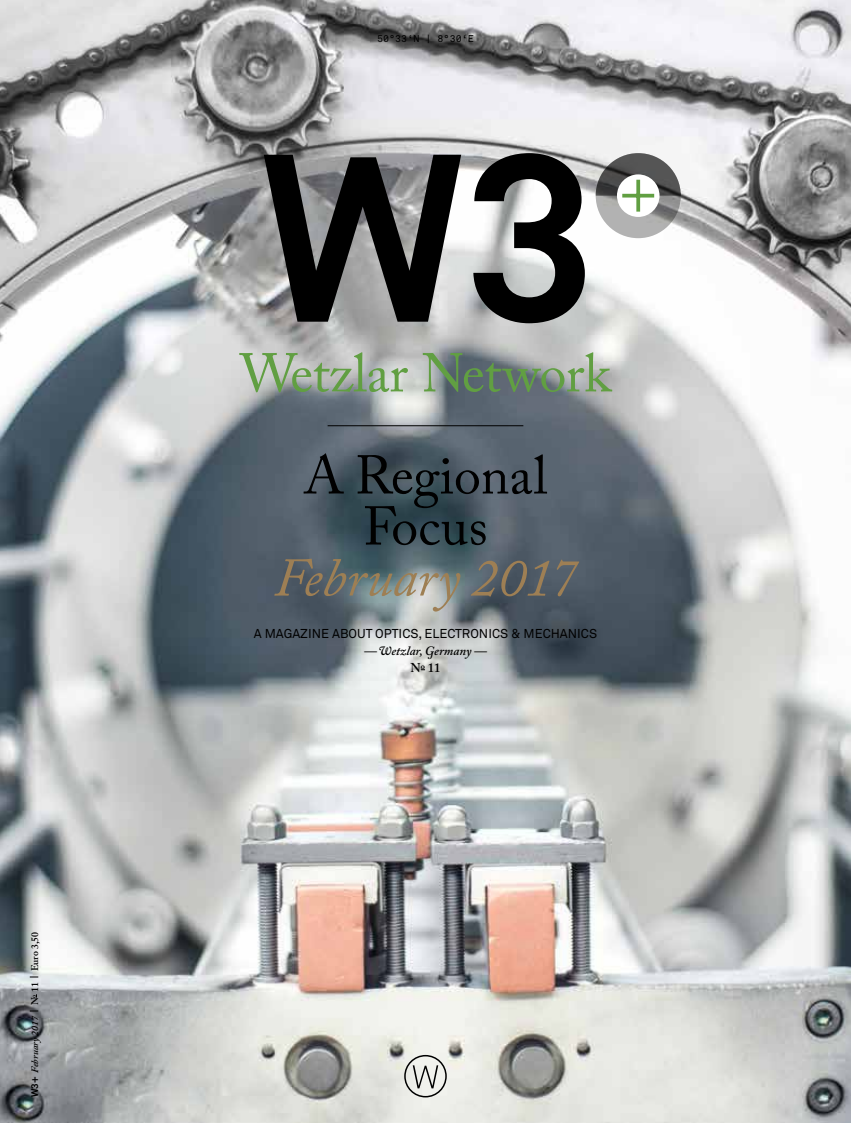
<style>
.page{position:relative;width:851px;height:1123px;background:#fff}
.page>*{position:absolute;margin:0;border:0;box-sizing:border-box;transform-origin:0 0}
.t1{font:54px "Adobe Caslon Pro";letter-spacing:-.01em;color:#619f42}
.t2{font:54px/51px "Adobe Caslon Pro";color:#000;text-align:center}
.t3{font:italic 54px "Adobe Caslon Pro";color:#9e7f54}
.t4{font:12.75px "Akkurat Std";color:#000}
.t5{font:italic 600 12.75px/17px "Adobe Caslon Pro";color:#000;text-align:center}
.t6{font:italic 600 9.75px "Adobe Caslon Pro";color:#000}
.t7{font:9.75px "Akkurat Std Mono";color:#000}
.s1{font-family:"Akkurat Std";font-weight:700;font-style:normal}
.s2{font-style:normal}
</style>
<div class="page">
<img style="left:0;top:0;width:850px;height:1123px">
<div style="left:404px;top:1054px;width:42px;height:43px;border:2px solid #000;border-radius:50%"></div>
<svg style="left:412px;top:1065px;width:26px;height:23px"></svg>
<hr style="left:327px;top:425px;width:196px;height:1px;background:#000">
<svg style="left:264px;top:155px;width:197px;height:167px"></svg>
<svg style="left:473px;top:153px;width:111px;height:170px"></svg>
<svg style="left:595px;top:153px;width:85px;height:85px;fill:#b2b2b2"></svg>
<svg style="left:595px;top:153px;width:85px;height:43px"></svg>
<div style="left:617px;top:174px;width:42px;height:43px;background:#fff;border-radius:50%"></div>
<svg style="left:636px;top:180px;width:4px;height:32px"></svg>
<hr style="left:622px;top:194px;width:32px;height:3px;background:#619f42">
<p class="t6" style="left:29px;top:1097px;width:167px;rotate:-90deg"><span class="s1">W3+</span> February 2017 <span class="s2">N</span><sup>o</sup> <span class="s2">11 Euro 3,50</span></p>
<p class="t7" style="left:377px;top:32px;width:98px">50°33‘N | 8°30‘E</p>
<h1 class="t1" style="left:240px;top:341px;width:372px">Wetzlar Network</h1>
<h1 class="t2" style="left:303px;top:449px;width:245px">A Regional<br>Focus</h1>
<h1 class="t3" style="left:274px;top:545px;width:304px">February 2017</h1>
<p class="t4" style="left:254px;top:626px;width:344px">A MAGAZINE ABOUT OPTICS, ELECTRONICS &amp; MECHANICS</p>
<p class="t5" style="left:364px;top:642px;width:124px">— Wetzlar, Germany —<br><span class="s2">N</span><sup>o</sup> <span class="s2">11</span></p>
</div>
